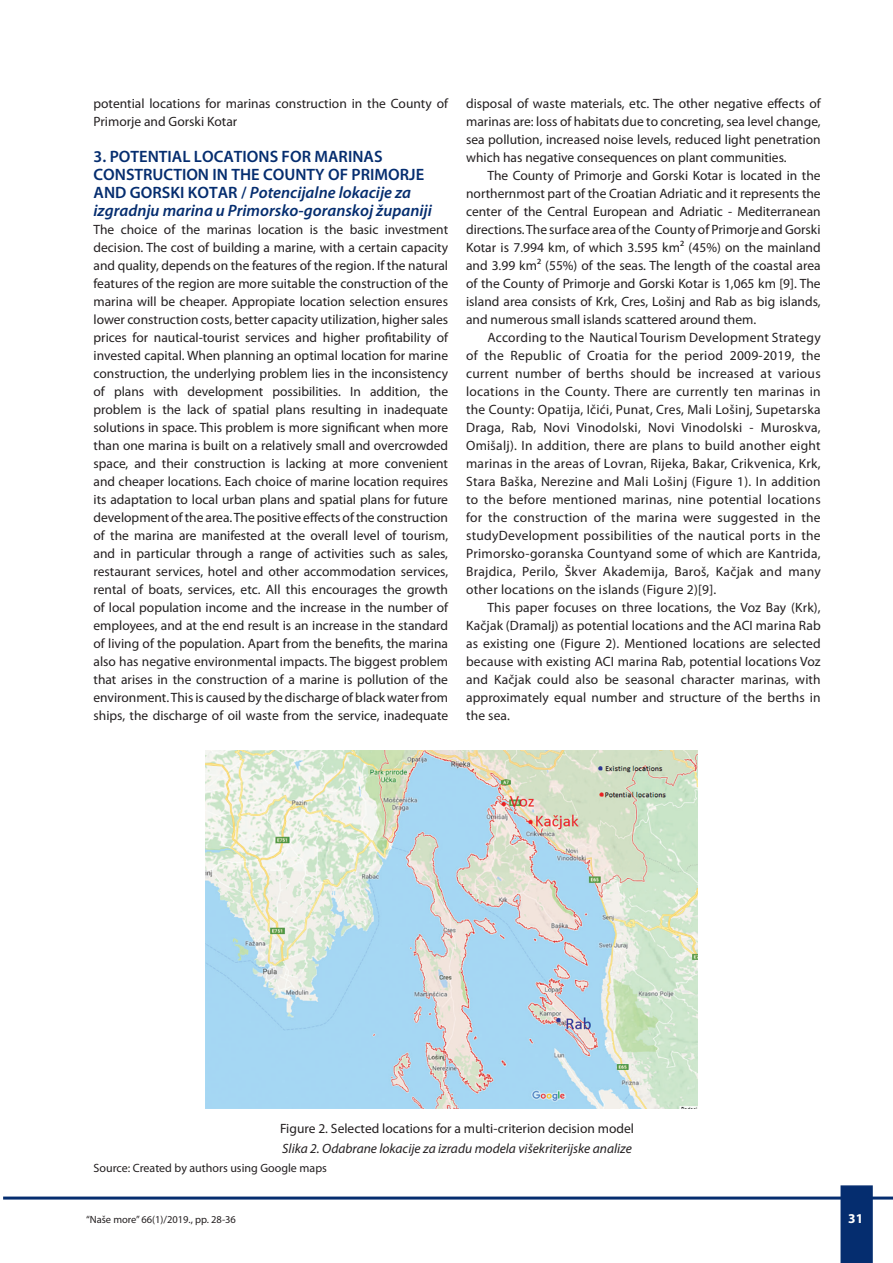
<style>
.page{position:relative;width:893px;height:1263px;background:#fff}
.page>*{position:absolute;margin:0;border:0;box-sizing:border-box;transform-origin:0 0}
.t1{font:600 16.5px/18px "Myriad Pro";color:#052d6f}
.t2{font:13.5px/18px "Myriad Pro";color:#231f20;text-align:justify}
.t3{font:italic 13.5px "Myriad Pro";color:#231f20}
.t4{font:700 13.5px "Myriad Pro";color:#fff}
.t5{font:12px "Myriad Pro";color:#231f20}
.t6{font:10.5px "Myriad Pro";color:#231f20}
.s1{font-style:italic}
</style>
<div class="page">
<svg style="left:840px;top:1185px;width:33px;height:78px;background:#0b3272"></svg>
<hr style="left:3px;top:1196px;width:890px;height:3px;background:#052d6f">
<img style="left:205px;top:750px;width:492px;height:358px">
<p class="t2" style="left:94px;top:94px;width:356px">potential locations for marinas construction in the County of<br>Primorje and Gorski Kotar</p>
<p class="t1" style="left:94px;top:147px;width:340px">3. POTENTIAL LOCATIONS FOR MARINAS CONSTRUCTION IN THE COUNTY OF PRIMORJE AND GORSKI KOTAR / <span class="s1">Potencijalne lokacije za izgradnju marina u Primorsko-goranskoj županiji</span></p>
<p class="t2" style="left:94px;top:220px;width:356px">The choice of the marinas location is the basic investment decision. The cost of building a marine, with a certain capacity and quality, depends on the features of the region. If the natural features of the region are more suitable the construction of the marina will be cheaper. Appropiate location selection ensures lower construction costs, better capacity utilization, higher sales prices for nautical-tourist services and higher profitability of invested capital. When planning an optimal location for marine construction, the underlying problem lies in the inconsistency of plans with development possibilities. In addition, the problem is the lack of spatial plans resulting in inadequate solutions in space. This problem is more significant when more than one marina is built on a relatively small and overcrowded space, and their construction is lacking at more convenient and cheaper locations. Each choice of marine location requires its adaptation to local urban plans and spatial plans for future development of the area. The positive effects of the construction of the marina are manifested at the overall level of tourism, and in particular through a range of activities such as sales, restaurant services, hotel and other accommodation services, rental of boats, services, etc. All this encourages the growth of local population income and the increase in the number of employees, and at the end result is an increase in the standard of living of the population. Apart from the benefits, the marina also has negative environmental impacts. The biggest problem that arises in the construction of a marine is pollution of the environment. This is caused by the discharge of black water from ships, the discharge of oil waste from the service, inadequate</p>
<p class="t2" style="left:466px;top:94px;width:356px">disposal of waste materials, etc. The other negative effects of marinas are: loss of habitats due to concreting, sea level change, sea pollution, increased noise levels, reduced light penetration which has negative consequences on plant communities.</p>
<p class="t2" style="left:466px;top:166px;width:356px;text-indent:21px">The County of Primorje and Gorski Kotar is located in the northernmost part of the Croatian Adriatic and it represents the center of the Central European and Adriatic - Mediterranean directions. The surface area of the County of Primorje and Gorski Kotar is 7.994 km, of which 3.595 km² (45%) on the mainland and 3.99 km² (55%) of the seas. The length of the coastal area of the County of Primorje and Gorski Kotar is 1,065 km [9]. The island area consists of Krk, Cres, Lošinj and Rab as big islands, and numerous small islands scattered around them.</p>
<p class="t2" style="left:466px;top:328px;width:356px;text-indent:21px">According to the Nautical Tourism Development Strategy of the Republic of Croatia for the period 2009-2019, the current number of berths should be increased at various locations in the County. There are currently ten marinas in the County: Opatija, Ičići, Punat, Cres, Mali Lošinj, Supetarska Draga, Rab, Novi Vinodolski, Novi Vinodolski - Muroskva, Omišalj). In addition, there are plans to build another eight marinas in the areas of Lovran, Rijeka, Bakar, Crikvenica, Krk, Stara Baška, Nerezine and Mali Lošinj (Figure 1). In addition to the before mentioned marinas, nine potential locations for the construction of the marina were suggested in the studyDevelopment possibilities of the nautical ports in the Primorsko-goranska Countyand some of which are Kantrida, Brajdica, Perilo, Škver Akademija, Baroš, Kačjak and many other locations on the islands (Figure 2)[9].</p>
<p class="t2" style="left:466px;top:598px;width:356px;text-indent:21px">This paper focuses on three locations, the Voz Bay (Krk), Kačjak (Dramalj) as potential locations and the ACI marina Rab as existing one (Figure 2). Mentioned locations are selected because with existing ACI marina Rab, potential locations Voz and Kačjak could also be seasonal character marinas, with approximately equal number and structure of the berths in the sea.</p>
<p class="t2" style="left:280px;top:1119px;width:356px">Figure 2. Selected locations for a multi-criterion decision model</p>
<p class="t3" style="left:282px;top:1140px;width:351px">Slika 2. Odabrane lokacije za izradu modela višekriterijske analize</p>
<p class="t5" style="left:94px;top:1160px;width:235px">Source: Created by authors using Google maps</p>
<p class="t6" style="left:86px;top:1213px;width:151px">“Naše more” 66(1)/2019., pp. 28-36</p>
<p class="t4" style="left:848px;top:1210px;width:16px">31</p>
</div>
